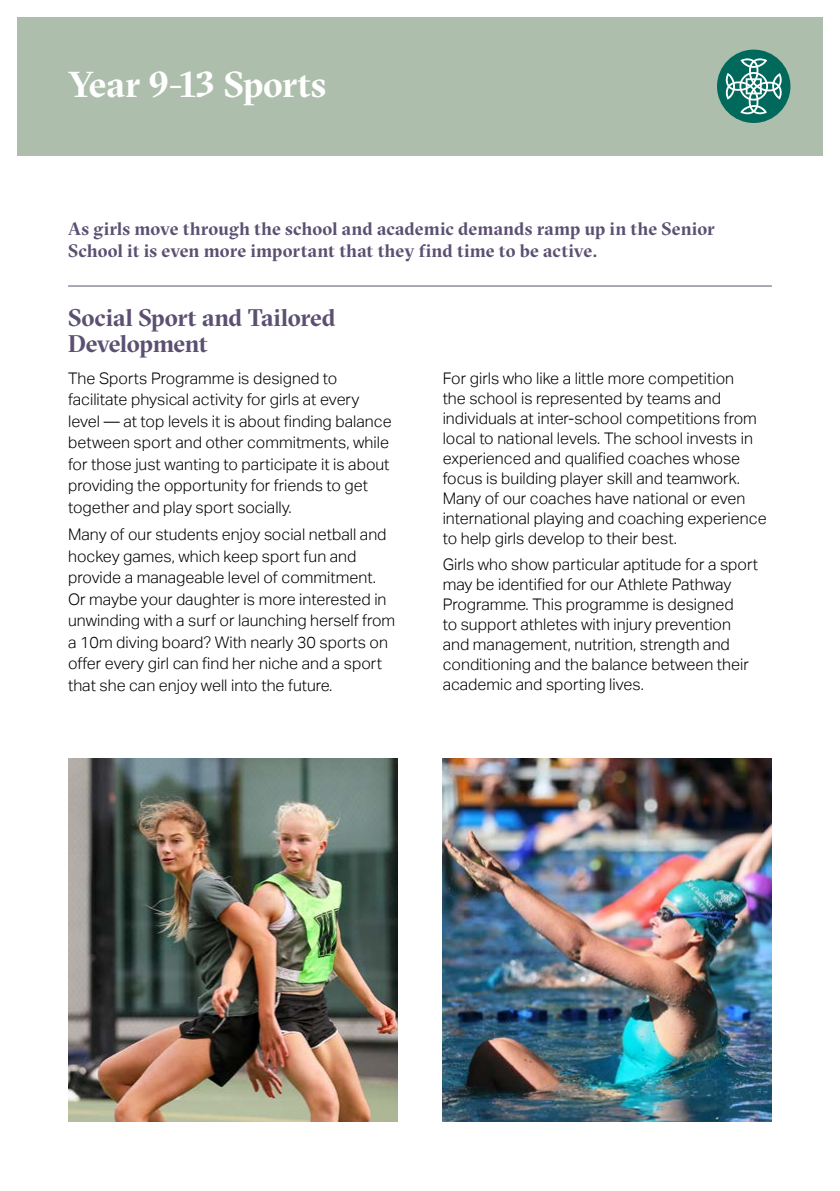
<style>
.page{position:relative;width:840px;height:1191px;background:#fff}
.page>*{position:absolute;margin:0;border:0;box-sizing:border-box;transform-origin:0 0}
.t1{font:700 42px "GT Sectra Fine";letter-spacing:-.01em;color:#fff}
.t2{font:700 36px "GT Sectra Fine";color:#fff}
.t3{font:700 24px/26px "GT Sectra Fine";letter-spacing:-.01em;color:#5b5072}
.t4{font:700 18px/22px "GT Sectra Fine";letter-spacing:.005em;color:#5b5072}
.t5{font:300 16px/20px "Aktiv Grotesk";color:#000}
</style>
<div class="page">
<div style="left:17px;top:17px;width:805px;height:139px;background:#adbeac"></div>
<div style="left:716px;top:50px;width:74px;height:73px;background:#01695b;border-radius:50%"></div>
<svg style="left:725px;top:57px;width:56px;height:59px"></svg>
<hr style="left:68px;top:285px;width:703px;height:1px;background:#5b5072">
<img style="left:442px;top:759px;width:329px;height:363px">
<img style="left:68px;top:759px;width:329px;height:363px">
<h1 class="t1" style="left:68px;top:50px;width:474px">St Cuthbert’s Day Service</h1>
<h2 class="t2" style="left:68px;top:63px;width:260px">Year 9-13 Sports</h2>
<p class="t4" style="left:68px;top:217px;width:647px">As girls move through the school and academic demands ramp up in the Senior<br>School it is even more important that they find time to be active.</p>
<h3 class="t3" style="left:68px;top:305px;width:269px">Social Sport and Tailored<br>Development</h3>
<p class="t5" style="left:68px;top:367px;width:325px;line-height:21.6px">The Sports Programme is designed to facilitate physical activity for girls at every level — at top levels it is about finding balance between sport and other commitments, while for those just wanting to participate it is about providing the opportunity for friends to get together and play sport socially.</p>
<p class="t5" style="left:68px;top:524px;width:328px;line-height:21.6px">Many of our students enjoy social netball and hockey games, which keep sport fun and provide a manageable level of commitment.<br>Or maybe your daughter is more interested in unwinding with a surf or launching herself from a 10m diving board? With nearly 30 sports on offer every girl can find her niche and a sport that she can enjoy well into the future.</p>
<p class="t5" style="left:442px;top:368px;width:325px">For girls who like a little more competition<br>the school is represented by teams and individuals at inter-school competitions from local to national levels. The school invests in experienced and qualified coaches whose focus is building player skill and teamwork.<br>Many of our coaches have national or even international playing and coaching experience to help girls develop to their best.</p>
<p class="t5" style="left:442px;top:554px;width:317px">Girls who show particular aptitude for a sport may be identified for our Athlete Pathway Programme. This programme is designed<br>to support athletes with injury prevention and management, nutrition, strength and conditioning and the balance between their academic and sporting lives.</p>
</div>
